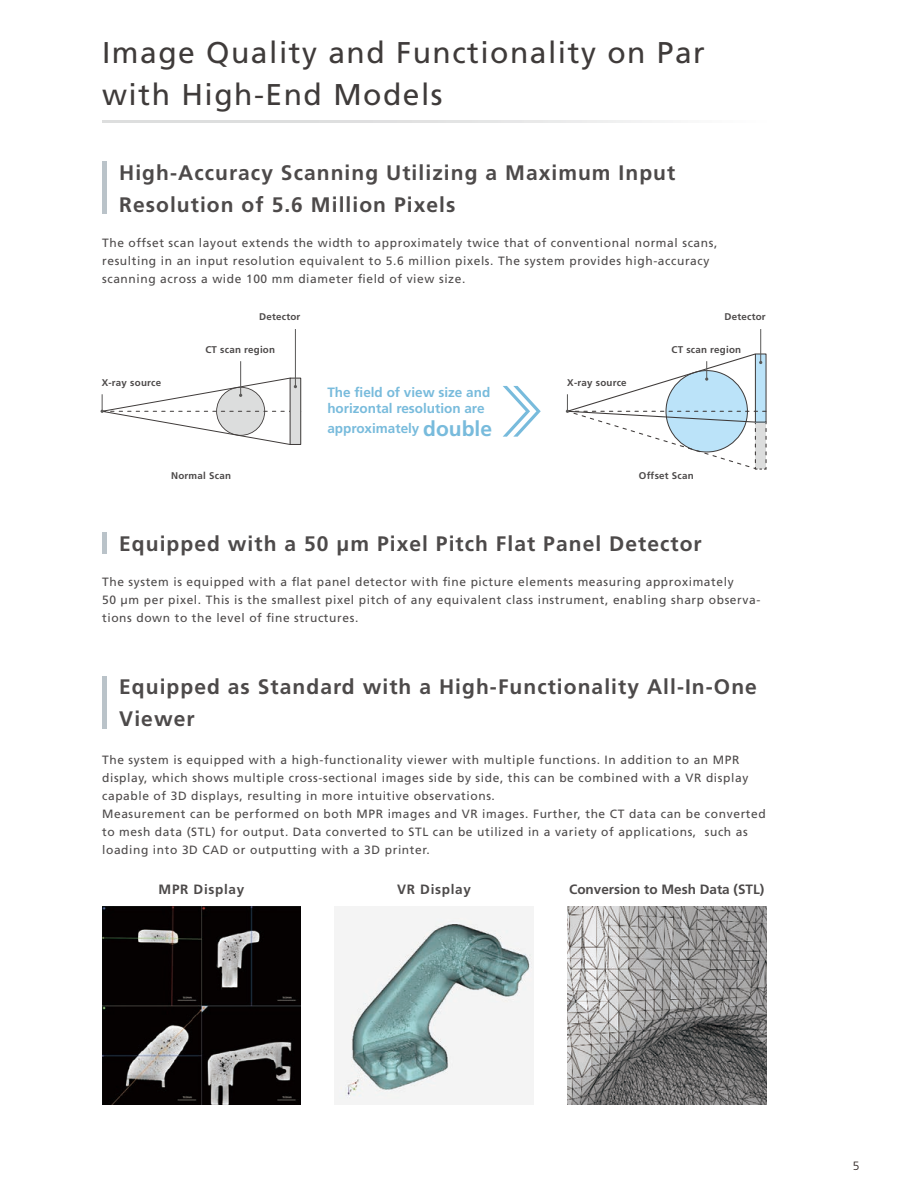
<style>
.page{position:relative;width:915px;height:1191px;background:#fff}
.page>*{position:absolute;margin:0;border:0;box-sizing:border-box;transform-origin:0 0}
.t1{font:30px/42px "Frutiger LT Std";letter-spacing:.05em;color:#3f3b3a}
.t2{font:700 21px/31.5px "Frutiger LT Std";letter-spacing:.05em;color:#4d4a4a}
.t3{font:700 13.5px/15.8px "Frutiger LT Std";color:#78bbdc}
.t4{font:700 13.5px "Frutiger LT Std";color:#4d4a4a}
.t5{font:700 13.5px "Frutiger LT Std";letter-spacing:.05em;color:#4d4a4a}
.t6{font:12px/18px "Frutiger LT Std";letter-spacing:.05em;color:#4d4a4a}
.t7{font:300 12px "Frutiger LT Std";color:#231916}
.t8{font:700 9.75px "Frutiger LT Std";letter-spacing:.025em;color:#4d4a4a}
.s1{font-size:21px}
</style>
<div class="page">
<img style="left:102px;top:906px;width:198px;height:198px">
<img style="left:334px;top:906px;width:199px;height:198px">
<img style="left:567px;top:906px;width:198px;height:198px">
<hr style="left:102px;top:162px;width:4px;height:52px;background:#bac3c9">
<hr style="left:102px;top:532px;width:4px;height:21px;background:#bac3c9">
<hr style="left:102px;top:676px;width:4px;height:52px;background:#bac3c9">
<div style="left:289px;top:378px;width:12px;height:67px;border:1px solid #3f3b3a"></div>
<hr style="left:295px;top:329px;width:1px;height:57px;background:#595857">
<hr style="left:760px;top:329px;width:1px;height:33px;background:#595857">
<hr style="left:240px;top:361px;width:1px;height:34px;background:#595857">
<svg style="left:100px;top:377px;width:200px;height:68px"></svg>
<svg style="left:565px;top:353px;width:201px;height:117px"></svg>
<svg style="left:503px;top:386px;width:37px;height:50px"></svg>
<svg style="left:102px;top:121px;width:563px;height:2px"></svg>
<h1 class="t1" style="left:102px;top:32px;width:604px">Image Quality and Functionality on Par with High-End Models</h1>
<h2 class="t2" style="left:119px;top:157px;width:557px">High-Accuracy Scanning Utilizing a Maximum Input<br>Resolution of 5.6 Million Pixels</h2>
<p class="t6" style="left:102px;top:234px;width:616px">The offset scan layout extends the width to approximately twice that of conventional normal scans, resulting in an input resolution equivalent to 5.6 million pixels. The system provides high-accuracy scanning across a wide 100 mm diameter field of view size.</p>
<p class="t8" style="left:259px;top:310px;width:43px">Detector</p>
<p class="t8" style="left:724px;top:310px;width:43px">Detector</p>
<p class="t8" style="left:205px;top:343px;width:71px">CT scan region</p>
<p class="t8" style="left:671px;top:343px;width:71px">CT scan region</p>
<p class="t8" style="left:102px;top:377px;width:61px">X-ray source</p>
<p class="t8" style="left:567px;top:377px;width:61px">X-ray source</p>
<p class="t3" style="left:327px;top:384px;width:164px">The field of view size and horizontal resolution are</p>
<p class="t3" style="left:327px;top:421px;width:166px">approximately <span class="s1">double</span></p>
<p class="t8" style="left:171px;top:469px;width:61px">Normal Scan</p>
<p class="t8" style="left:638px;top:469px;width:56px">Offset Scan</p>
<h2 class="t2" style="left:119px;top:527px;width:584px">Equipped with a 50 μm Pixel Pitch Flat Panel Detector</h2>
<p class="t6" style="left:102px;top:573px;width:659px">The system is equipped with a flat panel detector with fine picture elements measuring approximately<br>50 μm per pixel. This is the smallest pixel pitch of any equivalent class instrument, enabling sharp observa&shy;tions down to the level of fine structures.</p>
<h2 class="t2" style="left:119px;top:671px;width:639px">Equipped as Standard with a High-Functionality All-In-One<br>Viewer</h2>
<p class="t6" style="left:102px;top:750px;width:665px">The system is equipped with a high-functionality viewer with multiple functions. In addition to an MPR display, which shows multiple cross-sectional images side by side, this can be combined with a VR display capable of 3D displays, resulting in more intuitive observations.<br>Measurement can be performed on both MPR images and VR images. Further, the CT data can be converted to mesh data (STL) for output. Data converted to STL can be utilized in a variety of applications, such as loading into 3D CAD or outputting with a 3D printer.</p>
<p class="t5" style="left:159px;top:881px;width:87px">MPR Display</p>
<p class="t5" style="left:397px;top:881px;width:75px">VR Display</p>
<p class="t4" style="left:569px;top:881px;width:197px">Conversion to Mesh Data (STL)</p>
<p class="t7" style="left:852px;top:1158px;width:8px">5</p>
</div>
